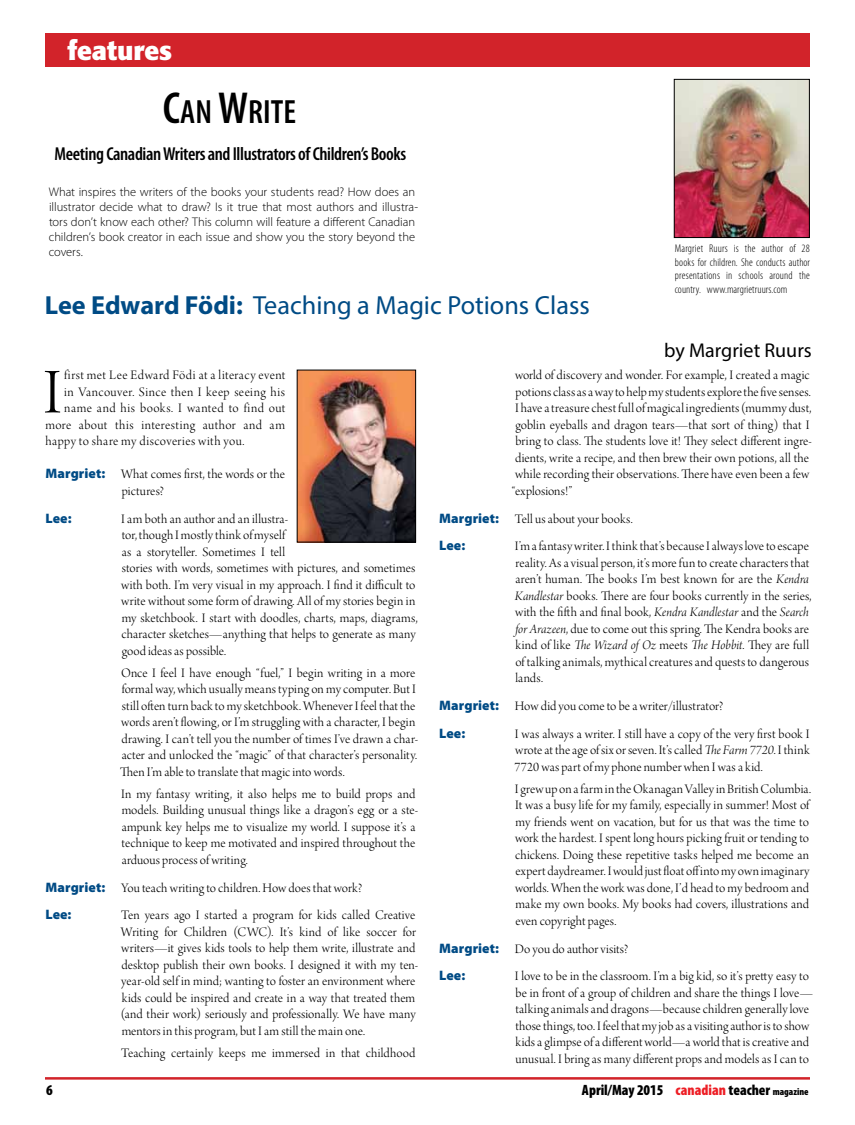
<style>
.page{position:relative;width:855px;height:1125px;background:#fff}
.page>*{position:absolute;margin:0;border:0;box-sizing:border-box;transform-origin:0 0}
.t1{font:67.38px "Arno Pro Light Display";color:#000}
.t2{font:600 condensed 33.75px "Myriad Pro";color:#000}
.t3{font:26.25px "Myriad Pro";color:#004b85}
.t4{font:700 26.25px "Formata";color:#fff}
.t5{font:20px "Myriad Pro";color:#000}
.t6{font:600 condensed 18.75px "Myriad Pro";letter-spacing:-.02em;color:#000}
.t7{font:900 condensed 15px "Myriad Pro";color:#000}
.t8{font:13.75px/16.5px "Arno Pro Light Display";letter-spacing:.01em;color:#000}
.t9{font:13.75px "Arno Pro Light Display";letter-spacing:.03em;color:#000}
.t10{font:13.75px "Arno Pro Light Display";letter-spacing:.035em;color:#000}
.t11{font:900 13.75px "Myriad Pro";letter-spacing:.005em;color:#004b85}
.t12{font:300 12.5px/15px "Myriad Pro";letter-spacing:-.005em;color:#000}
.t13{font:300 condensed 11.25px/13.5px "Myriad Pro";letter-spacing:.015em;color:#000;text-align:justify}
.s1{font-size:45px}
.s2{font-weight:700}
.s3{font-family:"Myriad Pro";font-weight:900;color:#004b85}
.s4{font-family:"Arno Pro Light Italic Display"}
.s5{color:#ed1e25}
.s6{font-size:10px}
</style>
<div class="page">
<div style="left:45px;top:33px;width:765px;height:34px;background:#d2232a"></div>
<hr style="left:45px;top:1077px;width:765px;height:3px;background:#d2232a">
<img style="left:676px;top:81px;width:132px;height:155px">
<div style="left:674px;top:79px;width:136px;height:159px;border:1px solid #000"></div>
<img style="left:299px;top:372px;width:115px;height:168px">
<div style="left:297px;top:370px;width:119px;height:172px;border:1px solid #000"></div>
<h3 class="t4" style="left:68px;top:34px;width:106px">features</h3>
<h2 class="t2" style="left:163px;top:93px;width:135px"><span class="s1">C</span>AN <span class="s1">W</span>RITE</h2>
<h3 class="t6" style="left:55px;top:143px;width:353px">Meeting Canadian Writers and Illustrators of Children’s Books</h3>
<p class="t12" style="left:49px;top:184px;width:371px">What inspires the writers of the books your students read? How does an illustrator decide what to draw? Is it true that most authors and illustra&shy;tors don’t know each other? This column will feature a different Canadian children’s book creator in each issue and show you the story beyond the covers.</p>
<h3 class="t3" style="left:45px;top:289px;width:546px"><span class="s2">Lee Edward Födi:</span> Teaching a Magic Potions Class</h3>
<p class="t13" style="left:675px;top:242px;width:137px">Margriet Ruurs is the author of 28 books for children. She conducts author presentations in schools around the country. www.margrietruurs.com</p>
<h3 class="t5" style="left:664px;top:338px;width:149px">by Margriet Ruurs</h3>
<h1 class="t1" style="left:43px;top:356px;width:20px">I</h1>
<p class="t10" style="left:64px;top:368px;width:223px">first met Lee Edward Födi at a literacy event</p>
<p class="t9" style="left:64px;top:384px;width:222px">in Vancouver. Since then I keep seeing his</p>
<p class="t9" style="left:64px;top:401px;width:223px">name and his books. I wanted to find out</p>
<p class="t9" style="left:45px;top:417px;width:241px">more about this interesting author and am</p>
<p class="t9" style="left:46px;top:434px;width:200px">happy to share my discoveries with you.</p>
<p class="t8" style="left:122px;top:467px;width:165px;text-indent:-76px"><span class="s3">Margriet:</span> What comes first, the words or the pictures?</p>
<p class="t11" style="left:45px;top:510px;width:28px">Lee:</p>
<p class="t8" style="left:121px;top:511px;width:298px">I am both an author and an illustra-<br>tor, though I mostly think of myself<br>as a storyteller. Sometimes I tell<br>stories with words, sometimes with pictures, and sometimes with both. I’m very visual in my approach. I find it difficult to write without some form of drawing. All of my stories begin in my sketchbook. I start with doodles, charts, maps, diagrams, character sketches—anything that helps to generate as many good ideas as possible.</p>
<p class="t8" style="left:120px;top:665px;width:300px">Once I feel I have enough “fuel,” I begin writing in a more formal way, which usually means typing on my computer. But I still often turn back to my sketchbook. Whenever I feel that the words aren’t flowing, or I’m struggling with a character, I begin drawing. I can’t tell you the number of times I’ve drawn a char&shy;acter and unlocked the “magic” of that character’s personality.<br>Then I’m able to translate that magic into words.</p>
<p class="t8" style="left:121px;top:786px;width:299px">In my fantasy writing, it also helps me to build props and models. Building unusual things like a dragon’s egg or a ste&shy;ampunk key helps me to visualize my world. I suppose it’s a technique to keep me motivated and inspired throughout the arduous process of writing.</p>
<p class="t8" style="left:45px;top:880px;width:318px"><span class="s3">Margriet:</span> You teach writing to children. How does that work?</p>
<p class="t11" style="left:45px;top:907px;width:28px">Lee:</p>
<p class="t8" style="left:121px;top:908px;width:299px">Ten years ago I started a program for kids called Creative Writing for Children (CWC). It’s kind of like soccer for writers—it gives kids tools to help them write, illustrate and desktop publish their own books. I designed it with my ten&shy;year-old self in mind; wanting to foster an environment where kids could be inspired and create in a way that treated them (and their work) seriously and professionally. We have many mentors in this program, but I am still the main one.</p>
<p class="t8" style="left:121px;top:1046px;width:296px">Teaching certainly keeps me immersed in that childhood</p>
<p class="t8" style="left:512px;top:368px;width:302px">world of discovery and wonder. For example, I created a magic potions class as a way to help my students explore the five senses.<br>I have a treasure chest full of magical ingredients (mummy dust, goblin eyeballs and dragon tears—that sort of thing) that I bring to class. The students love it! They select different ingre&shy;dients, write a recipe, and then brew their own potions, all the while recording their observations. There have even been a few “explosions!”</p>
<p class="t8" style="left:439px;top:511px;width:195px"><span class="s3">Margriet:</span> Tell us about your books.</p>
<p class="t11" style="left:439px;top:538px;width:28px">Lee:</p>
<p class="t8" style="left:515px;top:539px;width:298px">I’m a fantasy writer. I think that’s because I always love to escape reality. As a visual person, it’s more fun to create characters that aren’t human. The books I’m best known for are the <span class="s4">Kendra Kandlestar</span> books. There are four books currently in the series, with the fifth and final book, <span class="s4">Kendra Kandlestar</span> and the <span class="s4">Search for Arazeen</span>, due to come out this spring. The Kendra books are kind of like <span class="s4">The Wizard of Oz</span> meets <span class="s4">The Hobbit</span>. They are full of talking animals, mythical creatures and quests to dangerous lands.</p>
<p class="t8" style="left:439px;top:699px;width:286px"><span class="s3">Margriet:</span> How did you come to be a writer/illustrator?</p>
<p class="t11" style="left:439px;top:725px;width:28px">Lee:</p>
<p class="t8" style="left:515px;top:726px;width:297px;text-align:justify">I was always a writer. I still have a copy of the very first book I wrote at the age of six or seven. It’s called <span class="s4">The Farm 7720</span>. I think 7720 was part of my phone number when I was a kid.</p>
<p class="t8" style="left:515px;top:782px;width:298px">I grew up on a farm in the Okanagan Valley in British Columbia.<br>It was a busy life for my family, especially in summer! Most of my friends went on vacation, but for us that was the time to work the hardest. I spent long hours picking fruit or tending to chickens. Doing these repetitive tasks helped me become an expert daydreamer. I would just float off into my own imaginary worlds. When the work was done, I’d head to my bedroom and make my own books. My books had covers, illustrations and even copyright pages.</p>
<p class="t8" style="left:439px;top:941px;width:191px"><span class="s3">Margriet:</span> Do you do author visits?</p>
<p class="t11" style="left:439px;top:968px;width:28px">Lee:</p>
<p class="t8" style="left:515px;top:969px;width:300px">I love to be in the classroom. I’m a big kid, so it’s pretty easy to be in front of a group of children and share the things I love— talking animals and dragons—because children generally love those things, too. I feel that my job as a visiting author is to show kids a glimpse of a different world—a world that is creative and unusual. I bring as many different props and models as I can to</p>
<p class="t7" style="left:46px;top:1082px;width:8px">6</p>
<p class="t7" style="left:582px;top:1082px;width:228px">April/May 2015 <span class="s5">canadian</span> teacher <span class="s6">magazine</span></p>
</div>
